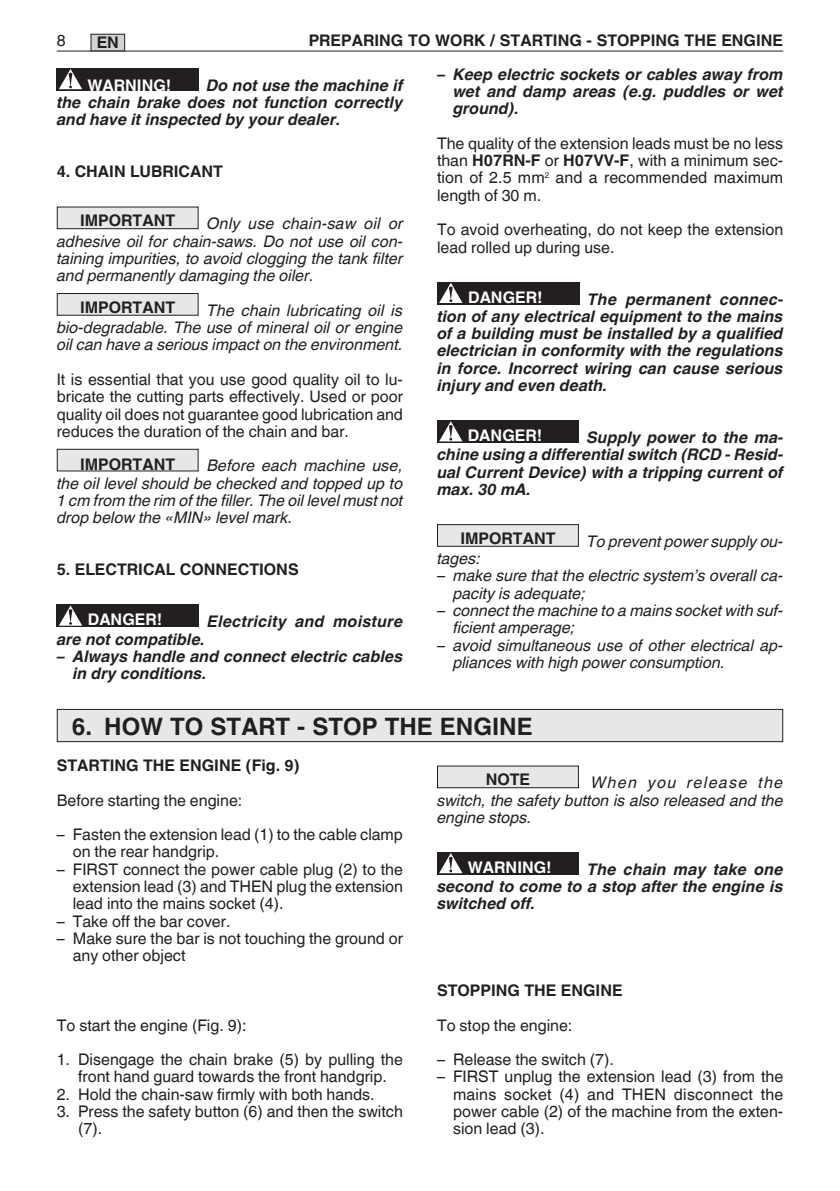
<style>
.page{position:relative;width:840px;height:1191px;background:#fff}
.page>*{position:absolute;margin:0;border:0;box-sizing:border-box;transform-origin:0 0}
.Normale{font:700 24px "Helvetica World";color:#231f20}
.Normale-2{font:16px/17.4px "Helvetica World";color:#231f20;text-align:justify}
.t1{font:italic 16px/17.2px "Helvetica World";color:#231f20;text-align:justify}
.Normale-3{font:italic 700 16px/17.2px "Helvetica World";color:#231f20;text-align:justify}
.Normale-4{font:700 16px "Helvetica World";color:#231f20}
.Normale-5{font:700 16px "Helvetica World";color:#fff}
.s1{font-weight:700}
</style>
<div class="page">
<hr style="left:57px;top:51px;width:725px;height:1px;background:#231f20">
<div style="left:91px;top:34px;width:34px;height:17px;background:#d1d2d4"></div>
<div style="left:91px;top:34px;width:34px;height:17px;border:1px solid #231f20"></div>
<div style="left:465px;top:852px;width:113px;height:22px;background:#231f20"></div>
<div style="left:437px;top:852px;width:28px;height:22px;background:#231f20"></div>
<svg style="left:439px;top:853px;width:23px;height:20px"></svg>
<svg style="left:448px;top:856px;width:4px;height:13px"></svg>
<div style="left:437px;top:766px;width:141px;height:21px;background:#e6e7e9"></div>
<div style="left:437px;top:765px;width:141px;height:23px;border:1px solid #231f20"></div>
<div style="left:57px;top:709px;width:725px;height:32px;background:#e6e7e9"></div>
<div style="left:57px;top:709px;width:725px;height:33px;border:1px solid #231f20"></div>
<svg style="left:57px;top:68px;width:28px;height:23px"></svg>
<svg style="left:59px;top:69px;width:23px;height:20px"></svg>
<div style="left:85px;top:68px;width:113px;height:23px;background:#231f20"></div>
<div style="left:57px;top:449px;width:141px;height:22px;background:#e6e7e9"></div>
<div style="left:57px;top:449px;width:141px;height:22px;border:1px solid #231f20"></div>
<svg style="left:57px;top:604px;width:28px;height:23px"></svg>
<svg style="left:59px;top:605px;width:23px;height:20px"></svg>
<div style="left:85px;top:604px;width:114px;height:23px;background:#231f20"></div>
<div style="left:57px;top:293px;width:141px;height:22px;background:#e6e7e9"></div>
<div style="left:57px;top:293px;width:141px;height:23px;border:1px solid #231f20"></div>
<div style="left:57px;top:207px;width:141px;height:22px;background:#e6e7e9"></div>
<div style="left:57px;top:206px;width:141px;height:23px;border:1px solid #231f20"></div>
<svg style="left:437px;top:420px;width:28px;height:23px"></svg>
<svg style="left:439px;top:421px;width:23px;height:20px"></svg>
<svg style="left:448px;top:425px;width:4px;height:12px"></svg>
<div style="left:465px;top:420px;width:113px;height:23px;background:#231f20"></div>
<div style="left:437px;top:524px;width:141px;height:22px;background:#e6e7e9"></div>
<div style="left:437px;top:524px;width:141px;height:23px;border:1px solid #231f20"></div>
<div style="left:465px;top:282px;width:114px;height:22px;background:#231f20"></div>
<div style="left:437px;top:282px;width:28px;height:22px;background:#231f20"></div>
<svg style="left:439px;top:283px;width:23px;height:20px"></svg>
<svg style="left:448px;top:286px;width:4px;height:13px"></svg>
<p class="Normale-2" style="left:57px;top:31px;width:10px">8</p>
<p class="Normale-4" style="left:97px;top:33px;width:24px">EN</p>
<p class="Normale-4" style="left:308px;top:31px;width:475px">PREPARING TO WORK / STARTING - STOPPING THE ENGINE</p>
<p class="Normale-5" style="left:87px;top:76px;width:85px">WARNING!</p>
<p class="Normale-3" style="left:57px;top:77px;width:347px;text-indent:150px">Do not use the machine if the chain brake does not function correctly and have it inspected by your dealer.</p>
<p class="Normale-4" style="left:57px;top:162px;width:168px">4. CHAIN LUBRICANT</p>
<p class="t1" style="left:57px;top:215px;width:347px;text-indent:150px">Only use chain-saw oil or adhesive oil for chain-saws. Do not use oil con&shy;taining impurities, to avoid clogging the tank filter and permanently damaging the oiler.</p>
<p class="t1" style="left:57px;top:301px;width:347px;text-indent:150px">The chain lubricating oil is bio-degradable. The use of mineral oil or engine oil can have a serious impact on the environment.</p>
<p class="Normale-2" style="left:57px;top:371px;width:347px">It is essential that you use good quality oil to lu&shy;bricate the cutting parts effectively. Used or poor quality oil does not guarantee good lubrication and reduces the duration of the chain and bar.</p>
<p class="Normale-4" style="left:80px;top:455px;width:97px">IMPORTANT</p>
<p class="Normale-4" style="left:80px;top:211px;width:97px">IMPORTANT</p>
<p class="Normale-4" style="left:80px;top:298px;width:97px">IMPORTANT</p>
<p class="t1" style="left:57px;top:457px;width:347px;text-indent:150px">Before each machine use, the oil level should be checked and topped up to 1 cm from the rim of the filler. The oil level must not drop below the «MIN» level mark.</p>
<p class="Normale-4" style="left:57px;top:560px;width:243px">5. ELECTRICAL CONNECTIONS</p>
<p class="Normale-5" style="left:88px;top:610px;width:76px">DANGER!</p>
<p class="Normale-3" style="left:207px;top:613px;width:197px">Electricity and moisture</p>
<p class="Normale-3" style="left:57px;top:630px;width:150px">are not compatible.</p>
<p class="Normale-3" style="left:73px;top:647px;width:331px;text-indent:-16px">– Always handle and connect electric cables in dry conditions.</p>
<p class="Normale-3" style="left:453px;top:65px;width:331px;text-indent:-16px">– Keep electric sockets or cables away from wet and damp areas (e.g. puddles or wet ground).</p>
<p class="Normale-2" style="left:437px;top:135px;width:347px">The quality of the extension leads must be no less than <span class="s1">H07RN-F</span> or <span class="s1">H07VV-F</span>, with a minimum sec&shy;tion of 2.5 mm<sup>2</sup> and a recommended maximum length of 30 m.</p>
<p class="Normale-2" style="left:437px;top:221px;width:347px">To avoid overheating, do not keep the extension lead rolled up during use.</p>
<p class="Normale-3" style="left:437px;top:290px;width:347px;text-indent:150px">The permanent connec&shy;tion of any electrical equipment to the mains of a building must be installed by a qualified electrician in conformity with the regulations in force. Incorrect wiring can cause serious injury and even death.</p>
<p class="Normale-5" style="left:467px;top:426px;width:76px">DANGER!</p>
<p class="Normale-5" style="left:468px;top:288px;width:76px">DANGER!</p>
<p class="Normale-3" style="left:437px;top:429px;width:347px;text-indent:150px">Supply power to the ma&shy;chine using a differential switch (RCD - Resid&shy;ual Current Device) with a tripping current of max. 30 mA.</p>
<p class="Normale-4" style="left:460px;top:529px;width:97px">IMPORTANT</p>
<p class="t1" style="left:586px;top:532px;width:198px">To prevent power supply ou-</p>
<p class="t1" style="left:437px;top:550px;width:45px">tages:</p>
<p class="t1" style="left:453px;top:567px;width:331px;text-indent:-16px">– make sure that the electric system’s overall ca&shy;pacity is adequate;</p>
<p class="t1" style="left:453px;top:602px;width:331px;text-indent:-16px">– connect the machine to a mains socket with suf&shy;ficient amperage;</p>
<p class="t1" style="left:453px;top:636px;width:331px;text-indent:-16px">– avoid simultaneous use of other electrical ap&shy;pliances with high power consumption.</p>
<p class="Normale" style="left:72px;top:713px;width:462px">6. HOW TO START - STOP THE ENGINE</p>
<p class="Normale-4" style="left:57px;top:756px;width:244px">STARTING THE ENGINE (Fig. 9)</p>
<p class="Normale-2" style="left:57px;top:791px;width:187px">Before starting the engine:</p>
<p class="Normale-2" style="left:73px;top:826px;width:331px;text-indent:-16px">– Fasten the extension lead (1) to the cable clamp on the rear handgrip.</p>
<p class="Normale-2" style="left:73px;top:860px;width:331px;text-indent:-16px">– FIRST connect the power cable plug (2) to the extension lead (3) and THEN plug the extension lead into the mains socket (4).</p>
<p class="Normale-2" style="left:57px;top:912px;width:175px">– Take off the bar cover.</p>
<p class="Normale-2" style="left:73px;top:930px;width:331px;text-indent:-16px">– Make sure the bar is not touching the ground or any other object</p>
<p class="Normale-2" style="left:57px;top:1016px;width:191px">To start the engine (Fig. 9):</p>
<p class="Normale-2" style="left:57px;top:1051px;width:347px;text-align:center">1. Disengage the chain brake (5) by pulling the front hand guard towards the front handgrip.</p>
<p class="Normale-2" style="left:57px;top:1085px;width:319px">2. Hold the chain-saw firmly with both hands.</p>
<p class="Normale-2" style="left:78px;top:1102px;width:326px;text-indent:-21px">3. Press the safety button (6) and then the switch (7).</p>
<p class="Normale-4" style="left:485px;top:770px;width:46px">NOTE</p>
<p class="t1" style="left:437px;top:774px;width:347px;text-indent:154px">When you release the switch, the safety button is also released and the engine stops.</p>
<p class="Normale-3" style="left:437px;top:860px;width:347px;text-indent:150px">The chain may take one second to come to a stop after the engine is switched off.</p>
<p class="Normale-5" style="left:467px;top:858px;width:85px">WARNING!</p>
<p class="Normale-4" style="left:437px;top:981px;width:187px">STOPPING THE ENGINE</p>
<p class="Normale-2" style="left:437px;top:1016px;width:137px">To stop the engine:</p>
<p class="Normale-2" style="left:437px;top:1051px;width:178px">– Release the switch (7).</p>
<p class="Normale-2" style="left:453px;top:1068px;width:331px;text-indent:-16px">– FIRST unplug the extension lead (3) from the mains socket (4) and THEN disconnect the power cable (2) of the machine from the exten&shy;sion lead (3).</p>
</div>
